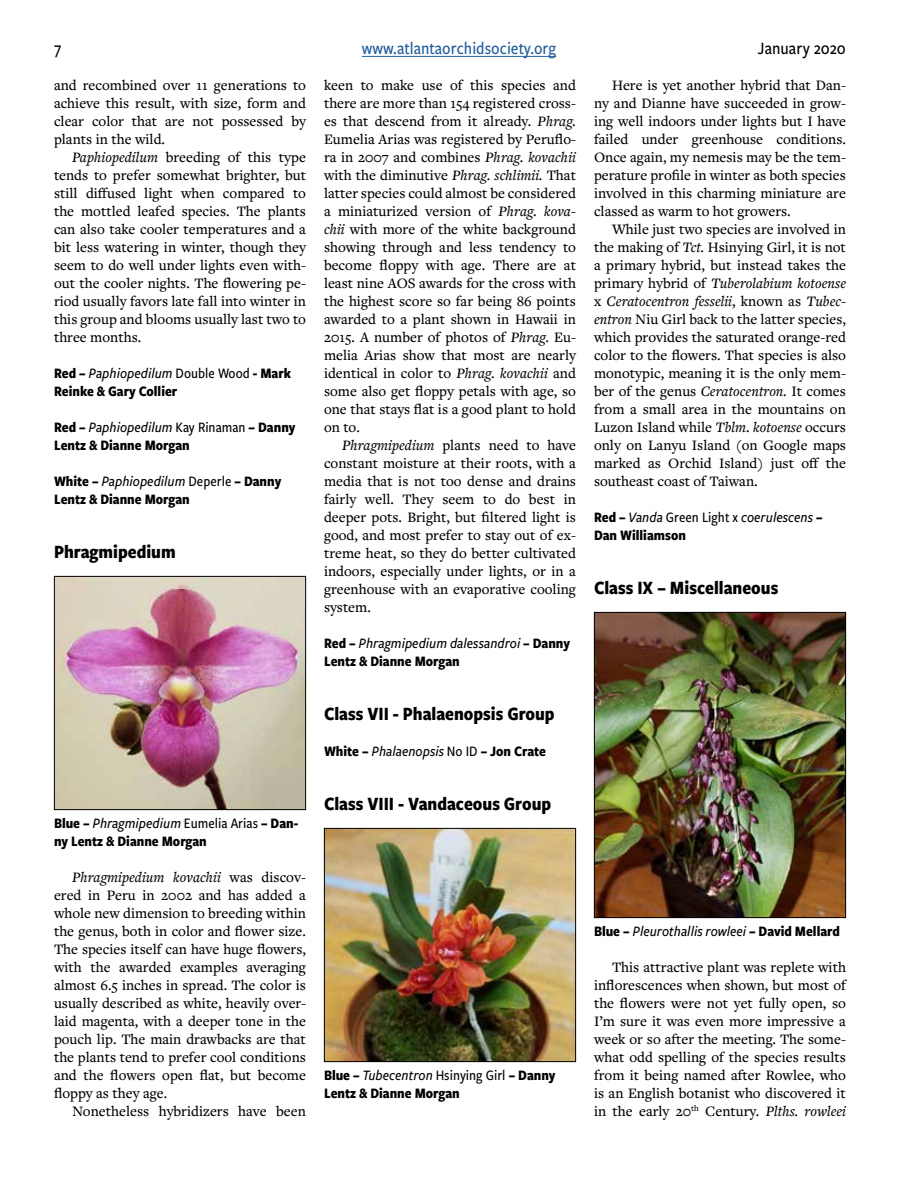
<style>
.page{position:relative;width:918px;height:1188px;background:#fff}
.page>*{position:absolute;margin:0;border:0;box-sizing:border-box;transform-origin:0 0}
.t1{font:700 19.5px "Freight Sans Cnd Pro";color:#000}
.t2{font:500 18px "Freight Sans Cnd Pro";color:#215e9e}
.t3{font:500 18px "Freight Sans Cnd Pro";color:#000}
.t4{font:500 15px/18px "Freight Text Pro";color:#000;text-align:justify}
.t5{font:italic 15px "Freight Sans Cnd Pro Med";color:#000}
.t6{font:700 15px/18px "Freight Sans Cnd Pro";color:#000}
.s1{font-style:italic}
.s2{font-family:"Freight Sans Cnd Pro";font-weight:700;font-style:normal}
.s3{font-family:"Freight Sans Cnd Pro";font-weight:500;font-style:normal}
.s4{font-family:"Freight Sans Cnd Pro Med";font-weight:400;font-style:italic}
.s5{font-weight:500}
</style>
<div class="page">
<hr style="left:362px;top:56px;width:194px;height:1px;background:#215e9e">
<img style="left:56px;top:578px;width:248px;height:230px">
<div style="left:54px;top:576px;width:252px;height:234px;border:1px solid #000"></div>
<img style="left:326px;top:830px;width:248px;height:230px">
<div style="left:324px;top:828px;width:252px;height:234px;border:1px solid #000"></div>
<img style="left:596px;top:614px;width:248px;height:302px">
<div style="left:594px;top:612px;width:252px;height:306px;border:1px solid #000"></div>
<p class="t3" style="left:54px;top:36px;width:9px">7</p>
<p class="t2" style="left:362px;top:36px;width:196px">www.atlantaorchidsociety.org</p>
<p class="t3" style="left:758px;top:36px;width:90px">January 2020</p>
<p class="t4" style="left:54px;top:76px;width:254px">and recombined over 11 generations to achieve this result, with size, form and clear color that are not possessed by plants in the wild.</p>
<p class="t4" style="left:54px;top:148px;width:254px;text-indent:18px"><span class="s1">Paphiopedilum</span> breeding of this type tends to prefer somewhat brighter, but still diffused light when compared to the mottled leafed species. The plants can also take cooler temperatures and a bit less watering in winter, though they seem to do well under lights even with&shy;out the cooler nights. The flowering pe&shy;riod usually favors late fall into winter in this group and blooms usually last two to three months.</p>
<p class="t5" style="left:54px;top:363px;width:239px"><span class="s2">Red –</span> Paphiopedilum <span class="s3">Double Wood</span> <span class="s2">- Mark</span></p>
<p class="t6" style="left:54px;top:382px;width:125px">Reinke &amp; Gary Collier</p>
<p class="t5" style="left:54px;top:417px;width:243px"><span class="s2">Red –</span> Paphiopedilum <span class="s3">Kay Rinaman</span> <span class="s2">– Danny</span></p>
<p class="t6" style="left:54px;top:436px;width:137px">Lentz &amp; Dianne Morgan</p>
<p class="t5" style="left:54px;top:471px;width:229px"><span class="s2">White –</span> Paphiopedilum <span class="s3">Deperle</span> <span class="s2">– Danny</span></p>
<p class="t6" style="left:54px;top:490px;width:137px">Lentz &amp; Dianne Morgan</p>
<h1 class="t1" style="left:54px;top:538px;width:123px">Phragmipedium</h1>
<p class="t4" style="left:324px;top:76px;width:254px">keen to make use of this species and there are more than 154 registered cross&shy;es that descend from it already. <span class="s1">Phrag.<br></span>Eumelia Arias was registered by Peruflo&shy;ra in 2007 and combines <span class="s1">Phrag. kovachii </span>with the diminutive <span class="s1">Phrag. schlimii.</span> That latter species could almost be considered a miniaturized version of <span class="s1">Phrag. kova&shy;chii</span> with more of the white background showing through and less tendency to become floppy with age. There are at least nine AOS awards for the cross with the highest score so far being 86 points awarded to a plant shown in Hawaii in 2015. A number of photos of <span class="s1">Phrag.</span> Eu&shy;melia Arias show that most are nearly identical in color to <span class="s1">Phrag. kovachii</span> and some also get floppy petals with age, so one that stays flat is a good plant to hold on to.</p>
<p class="t4" style="left:324px;top:436px;width:254px;text-indent:18px"><span class="s1">Phragmipedium</span> plants need to have constant moisture at their roots, with a media that is not too dense and drains fairly well. They seem to do best in deeper pots. Bright, but filtered light is good, and most prefer to stay out of ex&shy;treme heat, so they do better cultivated indoors, especially under lights, or in a greenhouse with an evaporative cooling system.</p>
<p class="t5" style="left:324px;top:633px;width:248px"><span class="s2">Red –</span> Phragmipedium dalessandroi <span class="s2">– Danny</span></p>
<p class="t6" style="left:324px;top:652px;width:137px">Lentz &amp; Dianne Morgan</p>
<h1 class="t1" style="left:324px;top:700px;width:232px">Class VII - Phalaenopsis Group</h1>
<p class="t6" style="left:324px;top:742px;width:224px">White – <span class="s4">Phalaenopsis</span> <span class="s5">No ID</span> – Jon Crate</p>
<h1 class="t1" style="left:324px;top:790px;width:229px">Class VIII - Vandaceous Group</h1>
<p class="t4" style="left:594px;top:76px;width:254px;text-indent:18px">Here is yet another hybrid that Dan&shy;ny and Dianne have succeeded in grow&shy;ing well indoors under lights but I have failed under greenhouse conditions.<br>Once again, my nemesis may be the tem&shy;perature profile in winter as both species involved in this charming miniature are classed as warm to hot growers.</p>
<p class="t4" style="left:594px;top:220px;width:254px;text-indent:18px">While just two species are involved in the making of <span class="s1">Tct.</span> Hsinying Girl, it is not a primary hybrid, but instead takes the primary hybrid of <span class="s1">Tuberolabium kotoense </span>x <span class="s1">Ceratocentron fesselii</span>, known as <span class="s1">Tubec&shy;entron</span> Niu Girl back to the latter species, which provides the saturated orange-red color to the flowers. That species is also monotypic, meaning it is the only mem&shy;ber of the genus <span class="s1">Ceratocentron.</span> It comes from a small area in the mountains on Luzon Island while <span class="s1">Tblm. kotoense</span> occurs only on Lanyu Island (on Google maps marked as Orchid Island) just off the southeast coast of Taiwan.</p>
<p class="t5" style="left:594px;top:507px;width:230px"><span class="s2">Red –</span> Vanda <span class="s3">Green Light x</span> coerulescens <span class="s2">–</span></p>
<p class="t6" style="left:594px;top:526px;width:93px">Dan Williamson</p>
<h1 class="t1" style="left:594px;top:574px;width:186px">Class IX – Miscellaneous</h1>
<p class="t5" style="left:54px;top:813px;width:246px"><span class="s2">Blue –</span> Phragmipedium <span class="s3">Eumelia Arias</span> <span class="s2">– Dan-</span></p>
<p class="t6" style="left:54px;top:832px;width:154px">ny Lentz &amp; Dianne Morgan</p>
<p class="t4" style="left:54px;top:868px;width:254px;text-indent:18px"><span class="s1">Phragmipedium kovachii</span> was discov&shy;ered in Peru in 2002 and has added a whole new dimension to breeding within the genus, both in color and flower size.<br>The species itself can have huge flowers, with the awarded examples averaging almost 6.5 inches in spread. The color is usually described as white, heavily over&shy;laid magenta, with a deeper tone in the pouch lip. The main drawbacks are that the plants tend to prefer cool conditions and the flowers open flat, but become floppy as they age.</p>
<p class="t4" style="left:72px;top:1102px;width:236px">Nonetheless hybridizers have been</p>
<p class="t6" style="left:324px;top:1066px;width:233px">Blue – <span class="s4">Tubecentron</span> <span class="s5">Hsinying Girl</span> – Danny<br>Lentz &amp; Dianne Morgan</p>
<p class="t5" style="left:594px;top:921px;width:247px"><span class="s2">Blue –</span> Pleurothallis rowleei <span class="s2">– David Mellard</span></p>
<p class="t4" style="left:594px;top:958px;width:254px;text-indent:18px">This attractive plant was replete with inflorescences when shown, but most of the flowers were not yet fully open, so I’m sure it was even more impressive a week or so after the meeting. The some&shy;what odd spelling of the species results from it being named after Rowlee, who is an English botanist who discovered it in the early 20<sup>th</sup> Century. <span class="s1">Plths. rowleei</span></p>
</div>
